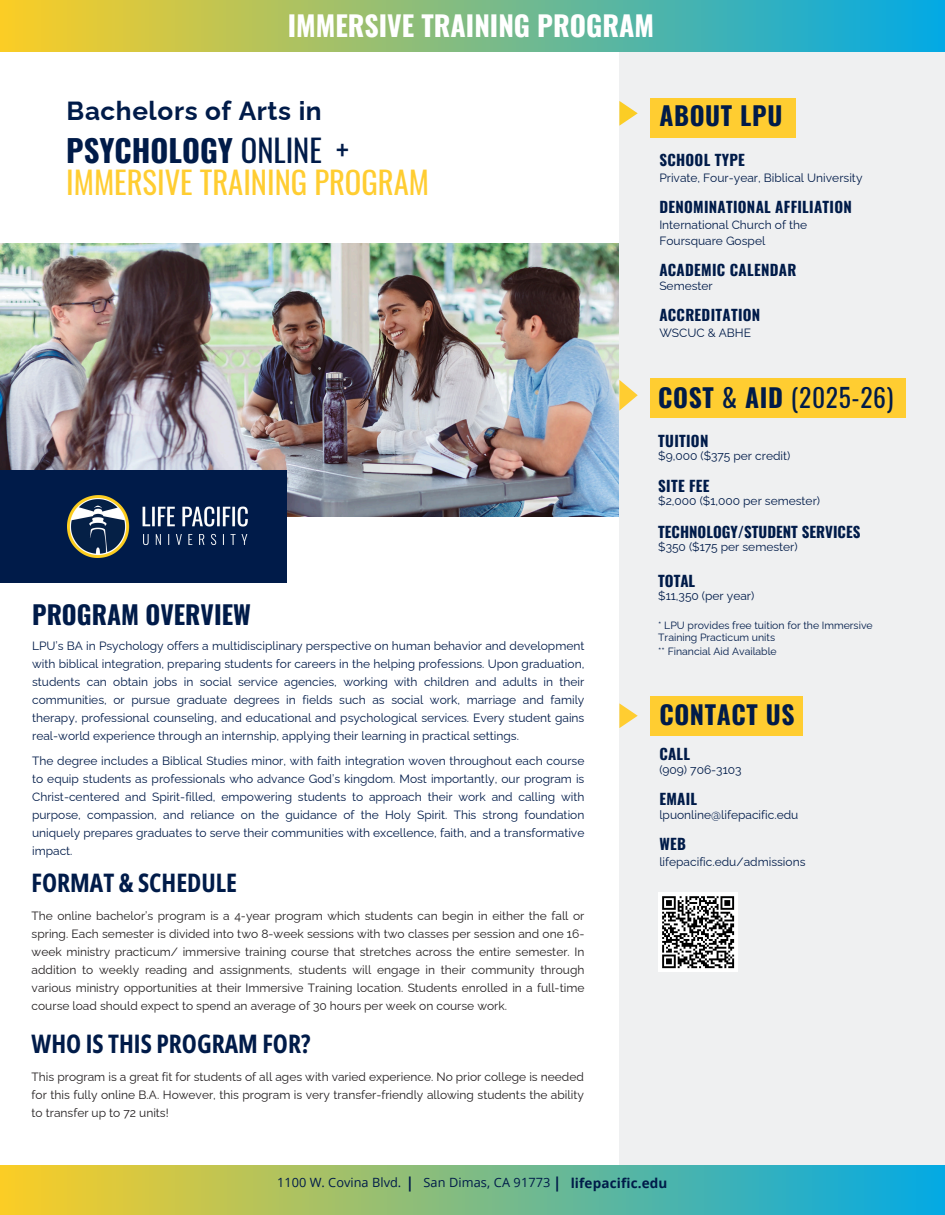
<style>
.page{position:relative;width:945px;height:1215px;background:#fff}
.page>*{position:absolute;margin:0;border:0;box-sizing:border-box;transform-origin:0 0}
.t1{font:30.6px "Oswald";color:#ffcd31}
.t2{font:700 30.6px "Oswald";color:#001b49}
.t3{font:700 27.9px "Oswald";color:#fff}
.t4{font:700 26.1px "Raleway";letter-spacing:.025em;color:#001b49}
.t5{font:700 25.5px "Open Sans Condensed";color:#001b49}
.t6{font:700 25.5px "Oswald";letter-spacing:.015em;color:#001b49}
.t7{font:25.5px "Oswald";letter-spacing:.025em;color:#001b49}
.t8{font:700 15px "Oswald";letter-spacing:.02em;color:#001b49}
.t9{font:700 15px "Oswald";color:#001b49}
.t10{font:700 15px "Open Sans";color:#001b49}
.t11{font:700 13.5px "Open Sans";letter-spacing:.01em;color:#001b49}
.t12{font:12.75px "Open Sans";letter-spacing:.005em;color:#001b49}
.t13{font:12px/18px "Raleway";color:#001b49;text-align:justify}
.t14{font:12px/18px "Raleway";color:#231f20;text-align:justify}
.t15{font:10.5px/12.3px "Raleway";color:#001b49}
.s1{font-weight:400}
.s2{font-weight:700}
</style>
<div class="page">
<img style="left:0;top:244px;width:619px;height:272px">
<div style="left:619px;top:0;width:326px;height:1214px;background:#eff0f1"></div>
<div style="left:0;top:1166px;width:945px;height:49px;background:linear-gradient(to right,#fbcd25,#03a9e4)"></div>
<div style="left:0;top:471px;width:286px;height:112px;background:#001b49"></div>
<img style="left:67px;top:496px;width:181px;height:62px">
<div style="left:0;top:0;width:945px;height:52px;background:linear-gradient(to right,#fbcd25,#02a9e5)"></div>
<svg style="left:619px;top:101px;width:19px;height:25px"></svg>
<svg style="left:619px;top:380px;width:19px;height:31px"></svg>
<svg style="left:619px;top:703px;width:19px;height:25px"></svg>
<div style="left:650px;top:98px;width:146px;height:39px;background:#ffcd31"></div>
<div style="left:650px;top:378px;width:256px;height:40px;background:#ffcd31"></div>
<div style="left:650px;top:696px;width:153px;height:40px;background:#ffcd31"></div>
<div style="left:658px;top:892px;width:80px;height:80px;background:#fff"></div>
<svg style="left:662px;top:896px;width:73px;height:73px"></svg>
<p class="t3" style="left:288px;top:4px;width:368px">IMMERSIVE TRAINING PROGRAM</p>
<h4 class="t4" style="left:67px;top:96px;width:257px">Bachelors of Arts in</h4>
<p class="t2" style="left:66px;top:127px;width:284px">PSYCHOLOGY <span class="s1">ONLINE +</span></p>
<h6 class="t1" style="left:66px;top:158px;width:364px">IMMERSIVE TRAINING PROGRAM</h6>
<p class="t6" style="left:32px;top:594px;width:220px">PROGRAM OVERVIEW</p>
<h1 class="t13" style="left:32px;top:637px;width:554px">LPU’s BA in Psychology offers a multidisciplinary perspective on human behavior and development with biblical integration, preparing students for careers in the helping professions. Upon graduation, students can obtain jobs in social service agencies, working with children and adults in their communities, or pursue graduate degrees in fields such as social work, marriage and family therapy, professional counseling, and educational and psychological services. Every student gains real-world experience through an internship, applying their learning in practical settings.</h1>
<h3 class="t13" style="left:32px;top:751px;width:554px">The degree includes a Biblical Studies minor, with faith integration woven throughout each course to equip students as professionals who advance God’s kingdom. Most importantly, our program is Christ-centered and Spirit-filled, empowering students to approach their work and calling with purpose, compassion, and reliance on the guidance of the Holy Spirit. This strong foundation uniquely prepares graduates to serve their communities with excellence, faith, and a transformative impact.</h3>
<h3 class="t5" style="left:32px;top:865px;width:207px">FORMAT &amp; SCHEDULE</h3>
<p class="t14" style="left:32px;top:907px;width:554px">The online bachelor’s program is a 4-year program which students can begin in either the fall or spring. Each semester is divided into two 8-week sessions with two classes per session and one 16- week ministry practicum/ immersive training course that stretches across the entire semester. In addition to weekly reading and assignments, students will engage in their community through various ministry opportunities at their Immersive Training location. Students enrolled in a full-time course load should expect to spend an average of 30 hours per week on course work.</p>
<p class="t5" style="left:32px;top:1026px;width:280px">WHO IS THIS PROGRAM FOR?</p>
<p class="t14" style="left:32px;top:1068px;width:554px">This program is a great fit for students of all ages with varied experience. No prior college is needed for this fully online B.A. However, this program is very transfer-friendly allowing students the ability to transfer up to 72 units!</p>
<p class="t6" style="left:659px;top:95px;width:125px">ABOUT LPU</p>
<p class="t8" style="left:659px;top:148px;width:87px">SCHOOL TYPE</p>
<p class="t13" style="left:659px;top:168px;width:205px">Private, Four-year, Biblical University</p>
<h3 class="t8" style="left:659px;top:195px;width:194px">DENOMINATIONAL AFFILIATION</h3>
<p class="t13" style="left:659px;top:215px;width:149px">International Church of the</p>
<p class="t13" style="left:659px;top:231px;width:107px">Foursquare Gospel</p>
<p class="t8" style="left:659px;top:258px;width:139px">ACADEMIC CALENDAR</p>
<p class="t13" style="left:659px;top:276px;width:55px">Semester</p>
<p class="t8" style="left:659px;top:303px;width:103px">ACCREDITATION</p>
<p class="t13" style="left:659px;top:323px;width:93px">WSCUC &amp; ABHE</p>
<p class="t7" style="left:658px;top:378px;width:237px"><span class="s2">COST</span> &amp; <span class="s2">AID</span> (2025-26)</p>
<p class="t8" style="left:658px;top:429px;width:52px">TUITION</p>
<h5 class="t13" style="left:658px;top:447px;width:134px">$9,000 ($375 per credit)</h5>
<h2 class="t8" style="left:658px;top:474px;width:53px">SITE FEE</h2>
<p class="t13" style="left:658px;top:492px;width:163px">$2,000 ($1,000 per semester)</p>
<p class="t9" style="left:658px;top:520px;width:204px">TECHNOLOGY/STUDENT SERVICES</p>
<h3 class="t13" style="left:658px;top:538px;width:141px">$350 ($175 per semester)</h3>
<p class="t8" style="left:658px;top:569px;width:39px">TOTAL</p>
<p class="t13" style="left:658px;top:587px;width:98px">$11,350 (per year)</p>
<h3 class="t15" style="left:658px;top:619px;width:216px">* LPU provides free tuition for the Immersive<br>Training Practicum units</h3>
<p class="t15" style="left:658px;top:645px;width:120px">** Financial Aid Available</p>
<p class="t6" style="left:659px;top:694px;width:137px">CONTACT US</p>
<p class="t8" style="left:659px;top:742px;width:32px">CALL</p>
<p class="t13" style="left:659px;top:761px;width:84px">(909) 706-3103</p>
<p class="t8" style="left:659px;top:787px;width:39px">EMAIL</p>
<p class="t13" style="left:659px;top:806px;width:140px">lpuonline@lifepacific.edu</p>
<p class="t8" style="left:659px;top:832px;width:28px">WEB</p>
<p class="t13" style="left:659px;top:853px;width:148px">lifepacific.edu/admissions</p>
<p class="t12" style="left:277px;top:1174px;width:126px">1100 W. Covina Blvd.</p>
<p class="t10" style="left:406px;top:1172px;width:10px">|</p>
<p class="t12" style="left:423px;top:1174px;width:129px">San Dimas, CA 91773</p>
<p class="t10" style="left:553px;top:1172px;width:10px">|</p>
<p class="t11" style="left:571px;top:1173px;width:98px">lifepacific.edu</p>
</div>
